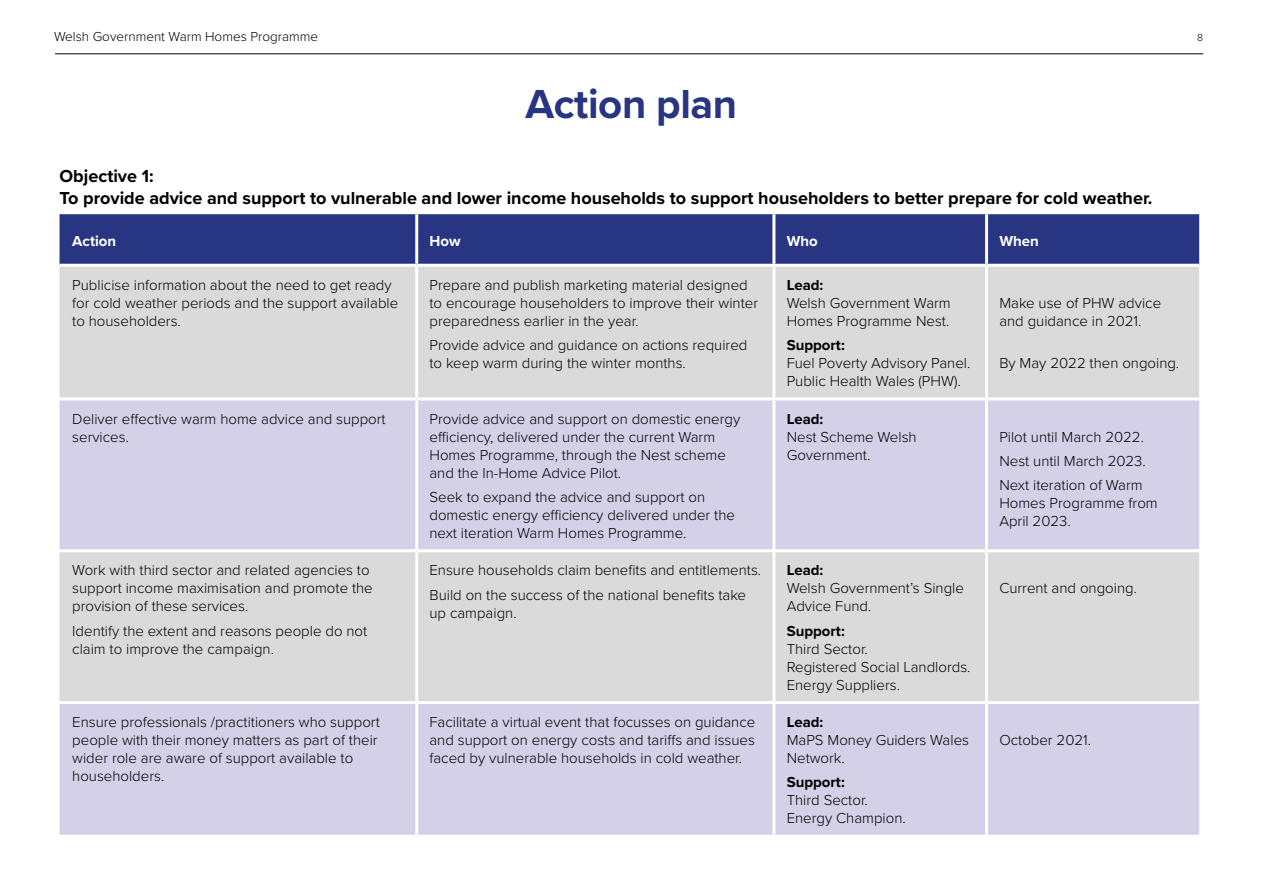
<style>
.page{position:relative;width:1263px;height:893px;background:#fff}
.page>*{position:absolute;margin:0;border:0;box-sizing:border-box;transform-origin:0 0}
.H1_Headings{font:700 42px "Proxima Nova";letter-spacing:-.01em;color:#283583}
.Figure_headings{font:700 18px/21.6px "Proxima Nova";color:#000}
.Table_Text{font:300 15px/18px "Proxima Nova";color:#000}
.Table_Text-2{font:700 15px "Proxima Nova";color:#fff}
.t1{font:300 13.5px "Proxima Nova";color:#000}
.t2{font:300 10.5px "Proxima Nova";color:#000}
.s1{font-weight:700}
</style>
<div class="page">
<hr style="left:55px;top:54px;width:1148px;height:1px;background:#000">
<div style="left:60px;top:214px;width:1139px;height:50px;background:#283583"></div>
<div style="left:60px;top:267px;width:1139px;height:130px;background:#dadada"></div>
<svg style="left:60px;top:400px;width:1139px;height:435px;fill:#d3d0e7"></svg>
<hr style="left:415px;top:214px;width:3px;height:50px;background:#fff">
<hr style="left:772px;top:214px;width:3px;height:50px;background:#fff">
<hr style="left:985px;top:214px;width:3px;height:50px;background:#fff">
<hr style="left:415px;top:267px;width:3px;height:130px;background:#fff">
<hr style="left:772px;top:267px;width:3px;height:130px;background:#fff">
<hr style="left:985px;top:267px;width:3px;height:130px;background:#fff">
<hr style="left:415px;top:400px;width:3px;height:149px;background:#fff">
<hr style="left:772px;top:400px;width:3px;height:149px;background:#fff">
<hr style="left:985px;top:400px;width:3px;height:149px;background:#fff">
<hr style="left:60px;top:549px;width:357px;height:3px;background:#fff">
<hr style="left:417px;top:549px;width:357px;height:3px;background:#fff">
<hr style="left:415px;top:552px;width:3px;height:149px;background:#fff">
<hr style="left:774px;top:549px;width:212px;height:3px;background:#fff">
<hr style="left:772px;top:552px;width:3px;height:149px;background:#fff">
<hr style="left:986px;top:549px;width:213px;height:3px;background:#fff">
<hr style="left:985px;top:552px;width:3px;height:149px;background:#fff">
<hr style="left:60px;top:701px;width:357px;height:3px;background:#fff">
<hr style="left:417px;top:701px;width:357px;height:3px;background:#fff">
<hr style="left:415px;top:704px;width:3px;height:131px;background:#fff">
<hr style="left:774px;top:701px;width:212px;height:3px;background:#fff">
<hr style="left:772px;top:704px;width:3px;height:131px;background:#fff">
<hr style="left:986px;top:701px;width:213px;height:3px;background:#fff">
<hr style="left:985px;top:704px;width:3px;height:131px;background:#fff">
<p class="t1" style="left:54px;top:26px;width:266px">Welsh Government Warm Homes Programme</p>
<p class="t2" style="left:1197px;top:30px;width:7px">8</p>
<h1 class="H1_Headings" style="left:525px;top:73px;width:213px">Action plan</h1>
<p class="Figure_headings" style="left:60px;top:165px;width:1094px">Objective 1:<br>To provide advice and support to vulnerable and lower income households to support householders to better prepare for cold weather.</p>
<p class="Table_Text-2" style="left:72px;top:229px;width:45px">Action</p>
<p class="Table_Text-2" style="left:429px;top:229px;width:33px">How</p>
<p class="Table_Text-2" style="left:787px;top:229px;width:33px">Who</p>
<p class="Table_Text-2" style="left:999px;top:229px;width:41px">When</p>
<p class="Table_Text" style="left:72px;top:275px;width:327px">Publicise information about the need to get ready for cold weather periods and the support available to householders.</p>
<p class="Table_Text" style="left:429px;top:275px;width:330px">Prepare and publish marketing material designed to encourage householders to improve their winter preparedness earlier in the year.</p>
<p class="Table_Text" style="left:429px;top:335px;width:319px">Provide advice and guidance on actions required to keep warm during the winter months.</p>
<p class="Table_Text" style="left:787px;top:275px;width:166px"><span class="s1">Lead:<br></span>Welsh Government Warm<br>Homes Programme Nest.</p>
<p class="Table_Text" style="left:787px;top:335px;width:185px"><span class="s1">Support:<br></span>Fuel Poverty Advisory Panel.<br>Public Health Wales (PHW).</p>
<p class="Table_Text" style="left:999px;top:293px;width:163px">Make use of PHW advice and guidance in 2021.</p>
<p class="Table_Text" style="left:999px;top:353px;width:181px">By May 2022 then ongoing.</p>
<p class="Table_Text" style="left:72px;top:409px;width:315px">Deliver effective warm home advice and support services.</p>
<p class="Table_Text" style="left:429px;top:409px;width:312px">Provide advice and support on domestic energy efficiency, delivered under the current Warm Homes Programme, through the Nest scheme and the In-Home Advice Pilot.</p>
<p class="Table_Text" style="left:429px;top:487px;width:307px">Seek to expand the advice and support on domestic energy efficiency delivered under the next iteration Warm Homes Programme.</p>
<p class="Table_Text" style="left:72px;top:560px;width:302px">Work with third sector and related agencies to support income maximisation and promote the provision of these services.</p>
<p class="Table_Text" style="left:72px;top:621px;width:296px">Identify the extent and reasons people do not claim to improve the campaign.</p>
<p class="Table_Text" style="left:429px;top:560px;width:333px">Ensure households claim benefits and entitlements.</p>
<p class="Table_Text" style="left:429px;top:585px;width:318px">Build on the success of the national benefits take up campaign.</p>
<p class="Table_Text" style="left:787px;top:409px;width:131px"><span class="s1">Lead:<br></span>Nest Scheme Welsh<br>Government.</p>
<p class="Table_Text" style="left:787px;top:560px;width:179px"><span class="s1">Lead:<br></span>Welsh Government’s Single<br>Advice Fund.</p>
<p class="Table_Text" style="left:787px;top:621px;width:185px"><span class="s1">Support:<br></span>Third Sector.<br>Registered Social Landlords.<br>Energy Suppliers.</p>
<p class="Table_Text" style="left:72px;top:712px;width:309px">Ensure professionals /practitioners who support people with their money matters as part of their wider role are aware of support available to householders.</p>
<p class="Table_Text" style="left:429px;top:712px;width:327px;text-align:justify">Facilitate a virtual event that focusses on guidance and support on energy costs and tariffs and issues faced by vulnerable households in cold weather.</p>
<p class="Table_Text" style="left:787px;top:712px;width:184px"><span class="s1">Lead:<br></span>MaPS Money Guiders Wales<br>Network.</p>
<p class="Table_Text" style="left:787px;top:773px;width:121px"><span class="s1">Support:<br></span>Third Sector.<br>Energy Champion.</p>
<p class="Table_Text" style="left:999px;top:427px;width:146px">Pilot until March 2022.</p>
<p class="Table_Text" style="left:999px;top:451px;width:148px">Nest until March 2023.</p>
<p class="Table_Text" style="left:999px;top:476px;width:160px">Next iteration of Warm<br>Homes Programme from<br>April 2023.</p>
<p class="Table_Text" style="left:999px;top:578px;width:139px">Current and ongoing.</p>
<p class="Table_Text" style="left:999px;top:730px;width:93px">October 2021.</p>
</div>
